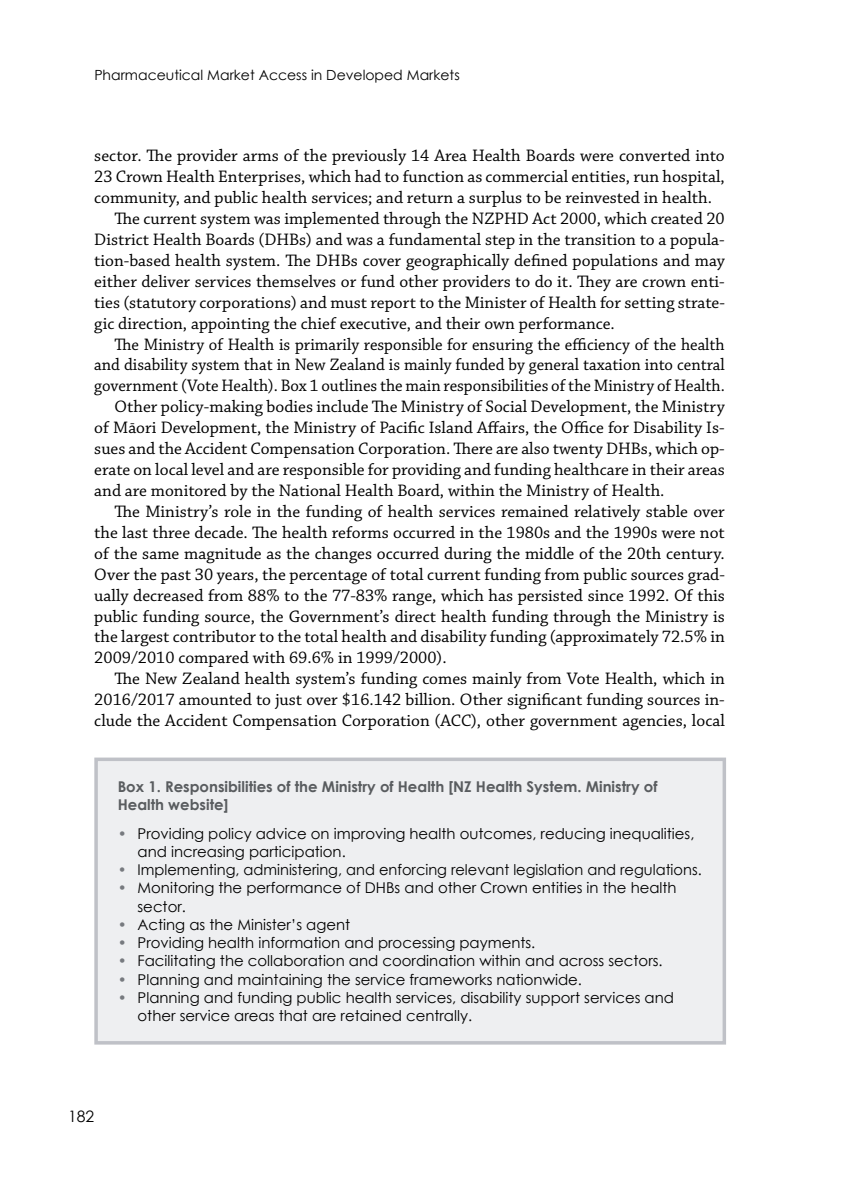
<style>
.page{position:relative;width:844px;height:1191px;background:#fff}
.page>*{position:absolute;margin:0;border:0;box-sizing:border-box;transform-origin:0 0}
.t1{font:17.5px "Chaparral Pro";color:#000}
.t2{font:17.5px "Chaparral Pro";color:#000;scale:.96 1}
.t3{font:15.75px "Century Gothic";color:#000}
.t4{font:14.88px/18.2px "Century Gothic";color:#000}
.t5{font:700 14.88px/18.2px "Century Gothic";color:#595c5f}
.t6{font:14px "Century Gothic";color:#000}
.s1{color:#777a7f}
</style>
<div class="page">
<div style="left:96px;top:759px;width:628px;height:283px;background:#eeeff1"></div>
<div style="left:94px;top:757px;width:631px;height:287px;border:4px solid #bfc1c7"></div>
<p class="t6" style="left:94px;top:65px;width:367px">Pharmaceutical Market Access in Developed Markets</p>
<p class="t1" style="left:94px;top:146px;width:631px">sector. The provider arms of the previously 14 Area Health Boards were converted into</p>
<p class="t1" style="left:94px;top:167px;width:632px">23 Crown Health Enterprises, which had to function as commercial entities, run hospital,</p>
<p class="t1" style="left:94px;top:188px;width:619px">community, and public health services; and return a surplus to be reinvested in health.</p>
<p class="t1" style="left:114px;top:209px;width:611px">The current system was implemented through the NZPHD Act 2000, which created 20</p>
<p class="t1" style="left:94px;top:230px;width:631px">District Health Boards (DHBs) and was a fundamental step in the transition to a popula-</p>
<p class="t1" style="left:94px;top:251px;width:632px">tion-based health system. The DHBs cover geographically defined populations and may</p>
<p class="t1" style="left:94px;top:271px;width:631px">either deliver services themselves or fund other providers to do it. They are crown enti-</p>
<p class="t1" style="left:94px;top:292px;width:632px">ties (statutory corporations) and must report to the Minister of Health for setting strate-</p>
<p class="t1" style="left:94px;top:313px;width:522px">gic direction, appointing the chief executive, and their own performance.</p>
<p class="t2" style="left:114px;top:334px;width:637px">The Ministry of Health is primarily responsible for ensuring the efficiency of the health</p>
<p class="t2" style="left:94px;top:355px;width:658px">and disability system that in New Zealand is mainly funded by general taxation into central</p>
<p class="t2" style="left:94px;top:376px;width:658px">government (Vote Health). Box 1 outlines the main responsibilities of the Ministry of Health.</p>
<p class="t1" style="left:114px;top:397px;width:611px">Other policy-making bodies include The Ministry of Social Development, the Ministry</p>
<p class="t1" style="left:94px;top:418px;width:632px">of Māori Development, the Ministry of Pacific Island Affairs, the Office for Disability Is-</p>
<p class="t1" style="left:94px;top:439px;width:631px">sues and the Accident Compensation Corporation. There are also twenty DHBs, which op-</p>
<p class="t1" style="left:94px;top:460px;width:632px">erate on local level and are responsible for providing and funding healthcare in their areas</p>
<p class="t1" style="left:94px;top:481px;width:571px">and are monitored by the National Health Board, within the Ministry of Health.</p>
<p class="t1" style="left:114px;top:501px;width:611px">The Ministry’s role in the funding of health services remained relatively stable over</p>
<p class="t1" style="left:94px;top:522px;width:632px">the last three decade. The health reforms occurred in the 1980s and the 1990s were not</p>
<p class="t1" style="left:94px;top:543px;width:632px">of the same magnitude as the changes occurred during the middle of the 20th century.</p>
<p class="t1" style="left:94px;top:564px;width:632px">Over the past 30 years, the percentage of total current funding from public sources grad-</p>
<p class="t1" style="left:94px;top:585px;width:632px">ually decreased from 88% to the 77-83% range, which has persisted since 1992. Of this</p>
<p class="t1" style="left:94px;top:606px;width:631px">public funding source, the Government’s direct health funding through the Ministry is</p>
<p class="t1" style="left:94px;top:627px;width:631px">the largest contributor to the total health and disability funding (approximately 72.5% in</p>
<p class="t1" style="left:94px;top:648px;width:354px">2009/2010 compared with 69.6% in 1999/2000).</p>
<p class="t1" style="left:114px;top:669px;width:611px">The New Zealand health system’s funding comes mainly from Vote Health, which in</p>
<p class="t1" style="left:94px;top:690px;width:631px">2016/2017 amounted to just over $16.142 billion. Other significant funding sources in-</p>
<p class="t1" style="left:94px;top:711px;width:632px">clude the Accident Compensation Corporation (ACC), other government agencies, local</p>
<p class="t5" style="left:118px;top:777px;width:541px">Box 1. Responsibilities of the Ministry of Health [NZ Health System. Ministry of<br>Health website]</p>
<p class="t4" style="left:137px;top:824px;width:558px;text-indent:-20px"><span class="s1">•</span> Providing policy advice on improving health outcomes, reducing inequalities, and increasing participation.</p>
<p class="t4" style="left:118px;top:860px;width:585px"><span class="s1">•</span> Implementing, administering, and enforcing relevant legislation and regulations.</p>
<p class="t4" style="left:137px;top:878px;width:540px;text-indent:-20px"><span class="s1">•</span> Monitoring the performance of DHBs and other Crown entities in the health sector.</p>
<p class="t4" style="left:118px;top:915px;width:234px"><span class="s1">•</span> Acting as the Minister’s agent</p>
<p class="t4" style="left:118px;top:933px;width:419px"><span class="s1">•</span> Providing health information and processing payments.</p>
<p class="t4" style="left:118px;top:951px;width:546px"><span class="s1">•</span> Facilitating the collaboration and coordination within and across sectors.</p>
<p class="t4" style="left:118px;top:970px;width:465px"><span class="s1">•</span> Planning and maintaining the service frameworks nationwide.</p>
<p class="t4" style="left:137px;top:988px;width:538px;text-indent:-20px"><span class="s1">•</span> Planning and funding public health services, disability support services and other service areas that are retained centrally.</p>
<p class="t3" style="left:68px;top:1105px;width:28px">182</p>
</div>
